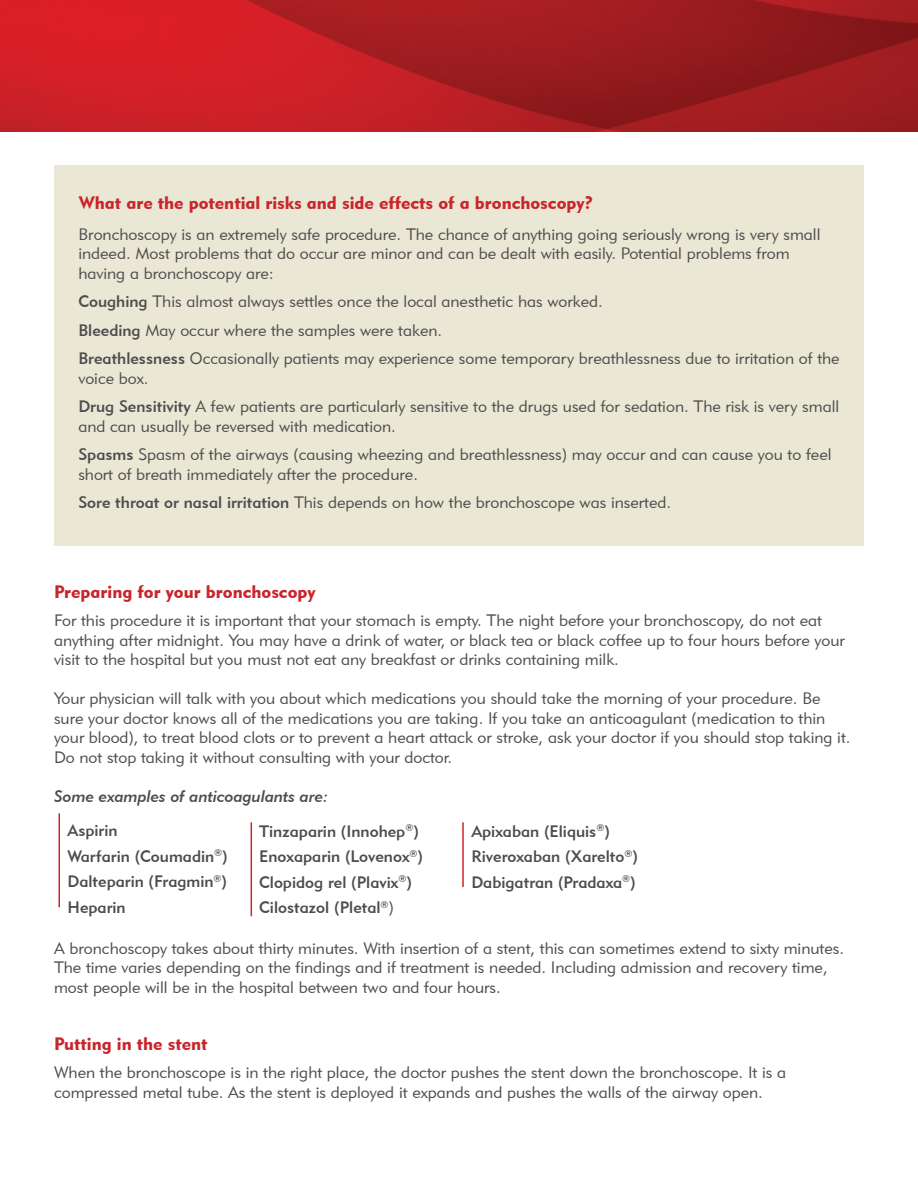
<style>
.page{position:relative;width:918px;height:1188px;background:#fff}
.page>*{position:absolute;margin:0;border:0;box-sizing:border-box;transform-origin:0 0}
.t1{font:18px "Geometric 415 BT Black A";color:#c9252c}
.t2{font:16.5px/19.5px "Geometric 415 BT Lite A";color:#4d4d4f}
.t3{font:16.5px/25.5px "Geometric 415 BT Medium A";color:#4d4d4f}
.t4{font:16.5px "Geometric 415 BT Medium Italic A";color:#4d4d4f}
.s1{font-family:"Geometric 415 BT Medium A"}
.s2{font-family:"Geometric 415 BT Lite A"}
</style>
<div class="page">
<div style="left:54px;top:165px;width:810px;height:380px;background:#eae8d4"></div>
<img style="left:0;top:0;width:918px;height:132px">
<hr style="left:58px;top:813px;width:2px;height:94px;background:#c9252c">
<hr style="left:251px;top:822px;width:1px;height:94px;background:#c9252c">
<hr style="left:462px;top:822px;width:2px;height:65px;background:#c9252c">
<p class="t1" style="left:79px;top:191px;width:516px">What are the potential risks and side effects of a bronchoscopy?</p>
<p class="t2" style="left:78px;top:224px;width:744px">Bronchoscopy is an extremely safe procedure. The chance of anything going seriously wrong is very small indeed. Most problems that do occur are minor and can be dealt with easily. Potential problems from having a bronchoscopy are:</p>
<p class="t2" style="left:78px;top:287px;width:763px;line-height:28.5px"><span class="s1">Coughing</span> This almost always settles once the local anesthetic has worked.<br><span class="s1">Bleeding</span> May occur where the samples were taken.<br><span class="s1">Breathlessness</span> Occasionally patients may experience some temporary breathlessness due to irritation of the</p>
<p class="t2" style="left:78px;top:363px;width:762px;line-height:28.5px">voice box.<br><span class="s1">Drug Sensitivity</span> A few patients are particularly sensitive to the drugs used for sedation. The risk is very small</p>
<p class="t2" style="left:78px;top:411px;width:755px;line-height:28.5px">and can usually be reversed with medication.<br><span class="s1">Spasms</span> Spasm of the airways (causing wheezing and breathlessness) may occur and can cause you to feel</p>
<p class="t2" style="left:78px;top:459px;width:594px;line-height:28.5px">short of breath immediately after the procedure.<br><span class="s1">Sore throat or nasal irritation</span> This depends on how the bronchoscope was inserted.</p>
<p class="t1" style="left:54px;top:581px;width:263px">Preparing for your bronchoscopy</p>
<p class="t2" style="left:54px;top:611px;width:792px">For this procedure it is important that your stomach is empty. The night before your bronchoscopy, do not eat anything after midnight. You may have a drink of water, or black tea or black coffee up to four hours before your visit to the hospital but you must not eat any breakfast or drinks containing milk.</p>
<p class="t2" style="left:54px;top:689px;width:798px">Your physician will talk with you about which medications you should take the morning of your procedure. Be sure your doctor knows all of the medications you are taking. If you take an anticoagulant (medication to thin your blood), to treat blood clots or to prevent a heart attack or stroke, ask your doctor if you should stop taking it.<br>Do not stop taking it without consulting with your doctor.</p>
<p class="t4" style="left:54px;top:786px;width:276px">Some examples of anticoagulants are:</p>
<p class="t3" style="left:67px;top:818px;width:162px">Aspirin<br>Warfarin (Coumadin<sup>®</sup>)<br>Dalteparin (Fragmin<sup>®</sup>)<br>Heparin</p>
<p class="t3" style="left:259px;top:818px;width:165px">Tinzaparin (Innohep<sup>®</sup>)<br>Enoxaparin (Lovenox<sup>®</sup>)<br>Clopidog rel (Plavix<sup>®</sup>)<br>Cilostazol (Pletal<sup>®</sup><span class="s2">)</span></p>
<p class="t3" style="left:471px;top:818px;width:168px">Apixaban (Eliquis<sup>®</sup>)<br>Riveroxaban (Xarelto<sup>®</sup>)<br>Dabigatran (Pradaxa<sup>®</sup>)</p>
<p class="t2" style="left:54px;top:938px;width:792px">A bronchoscopy takes about thirty minutes. With insertion of a stent, this can sometimes extend to sixty minutes.<br>The time varies depending on the findings and if treatment is needed. Including admission and recovery time, most people will be in the hospital between two and four hours.</p>
<p class="t1" style="left:54px;top:1032px;width:155px">Putting in the stent</p>
<p class="t2" style="left:54px;top:1062px;width:734px">When the bronchoscope is in the right place, the doctor pushes the stent down the bronchoscope. It is a compressed metal tube. As the stent is deployed it expands and pushes the walls of the airway open.</p>
</div>
